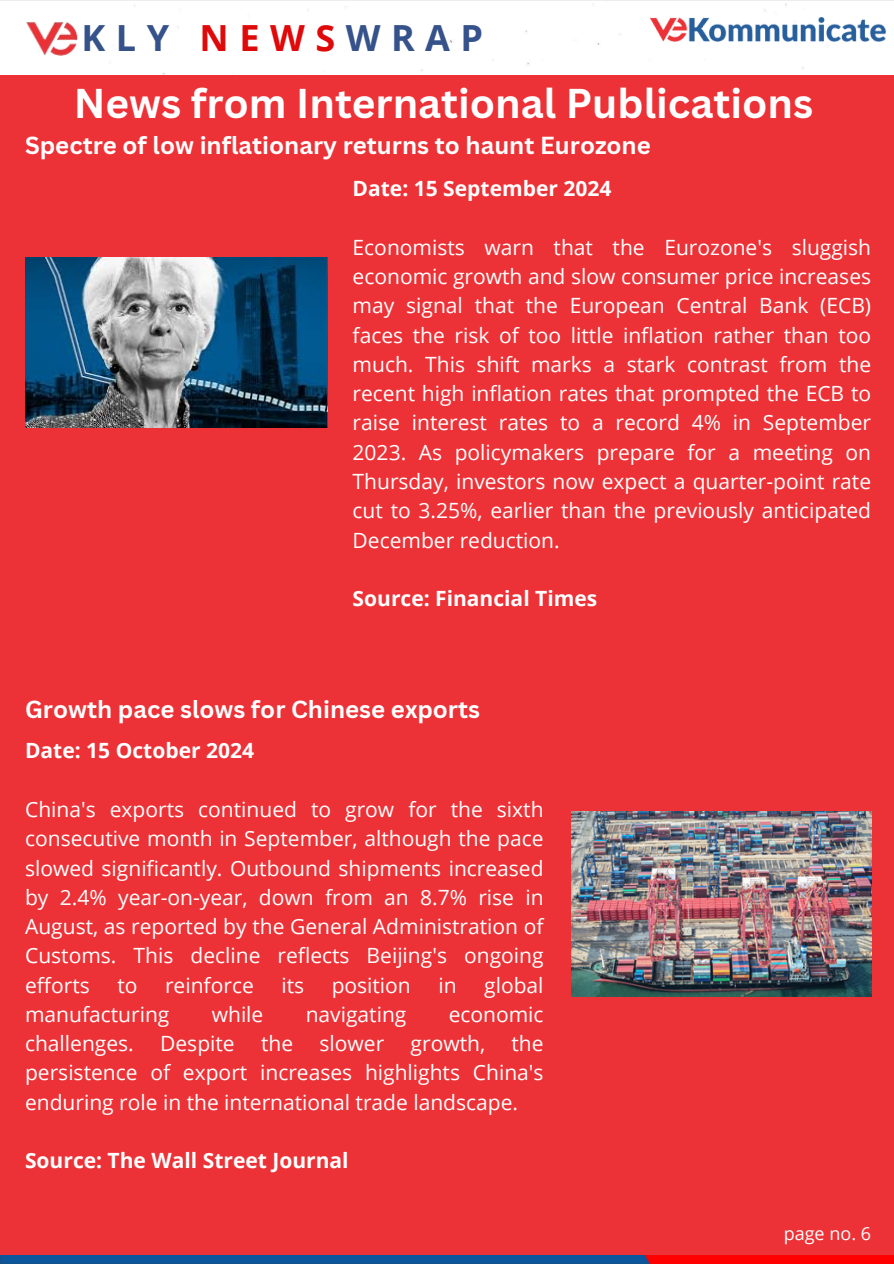
<style>
.page{position:relative;width:894px;height:1264px;background:#fff}
.page>*{position:absolute;margin:0;border:0;box-sizing:border-box;transform-origin:0 0}
.t1{font:700 40.5px "Canva Sans";color:#fff}
.t2{font:700 36px "Open Sans";letter-spacing:.29em;color:#36528b}
.t3{font:700 24px "Canva Sans";color:#fff}
.t4{font:21px/29.2px "Open Sans";color:#fff;text-align:justify}
.t5{font:700 21px "Open Sans";color:#fff}
.t6{font:18px "Open Sans";color:#fefefe}
.s1{color:#e00909}
</style>
<div class="page">
<div style="left:0;top:6px;width:893px;height:1257px;background:#ed3237"></div>
<div style="left:0;top:4px;width:893px;height:71px;background:#fff"></div>
<img style="left:0;top:1255px;width:893px;height:8px">
<img style="left:25px;top:22px;width:53px;height:35px">
<img style="left:647px;top:18px;width:238px;height:27px">
<img style="left:25px;top:257px;width:303px;height:170px">
<img style="left:572px;top:811px;width:299px;height:185px">
<p class="t2" style="left:82px;top:13px;width:403px">KLY <span class="s1">NEWS</span>WRAP</p>
<h4 class="t1" style="left:74px;top:75px;width:740px">News from International Publications</h4>
<h5 class="t3" style="left:25px;top:129px;width:627px">Spectre of low inflationary returns to haunt Eurozone</h5>
<h4 class="t5" style="left:352px;top:174px;width:260px">Date: 15 September 2024</h4>
<h5 class="t4" style="left:352px;top:232px;width:520px">Economists warn that the Eurozone's sluggish economic growth and slow consumer price increases may signal that the European Central Bank (ECB) faces the risk of too little inflation rather than too much. This shift marks a stark contrast from the recent high inflation rates that prompted the ECB to raise interest rates to a record 4% in September 2023. As policymakers prepare for a meeting on Thursday, investors now expect a quarter-point rate cut to 3.25%, earlier than the previously anticipated December reduction.</h5>
<h4 class="t5" style="left:352px;top:583px;width:246px">Source: Financial Times</h4>
<h4 class="t3" style="left:25px;top:692px;width:456px">Growth pace slows for Chinese exports</h4>
<p class="t5" style="left:25px;top:736px;width:230px">Date: 15 October 2024</p>
<p class="t4" style="left:25px;top:794px;width:520px">China's exports continued to grow for the sixth consecutive month in September, although the pace slowed significantly. Outbound shipments increased by 2.4% year-on-year, down from an 8.7% rise in August, as reported by the General Administration of Customs. This decline reflects Beijing's ongoing efforts</p>
<p class="t4" style="left:117px;top:969px;width:22px">to</p>
<p class="t4" style="left:165px;top:969px;width:90px">reinforce</p>
<p class="t4" style="left:281px;top:969px;width:24px">its</p>
<p class="t4" style="left:331px;top:969px;width:81px">position</p>
<p class="t4" style="left:438px;top:969px;width:20px">in</p>
<p class="t4" style="left:484px;top:969px;width:61px">global</p>
<p class="t4" style="left:25px;top:999px;width:146px">manufacturing</p>
<p class="t4" style="left:212px;top:999px;width:53px">while</p>
<p class="t4" style="left:305px;top:999px;width:102px">navigating</p>
<p class="t4" style="left:448px;top:999px;width:96px">economic</p>
<p class="t4" style="left:25px;top:1028px;width:110px">challenges.</p>
<p class="t4" style="left:160px;top:1028px;width:76px">Despite</p>
<p class="t4" style="left:261px;top:1028px;width:34px">the</p>
<p class="t4" style="left:319px;top:1028px;width:66px">slower</p>
<p class="t4" style="left:410px;top:1028px;width:76px">growth,</p>
<p class="t4" style="left:25px;top:1028px;width:520px;text-indent:486px">the persistence of export increases highlights China's enduring role in the international trade landscape.</p>
<p class="t5" style="left:25px;top:1145px;width:325px">Source: The Wall Street Journal</p>
<h3 class="t6" style="left:783px;top:1221px;width:89px">page no. 6</h3>
</div>
